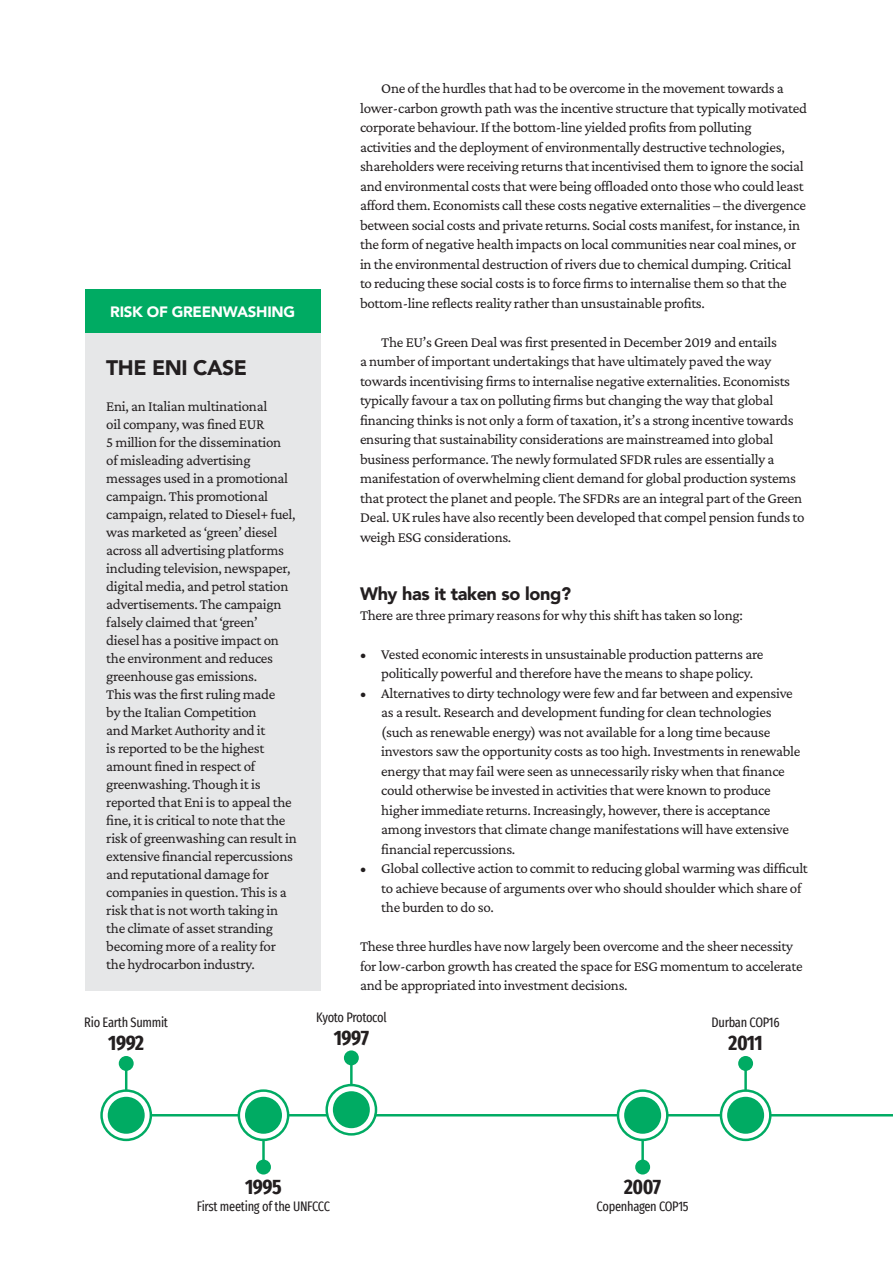
<style>
.page{position:relative;width:893px;height:1263px;background:#fff}
.page>*{position:absolute;margin:0;border:0;box-sizing:border-box;transform-origin:0 0}
.Caption_Headline{font:700 extra-condensed 21px "Fira Sans";letter-spacing:-.02em;color:#231f20}
.t1{font:900 21px "Avenir";letter-spacing:-.02em;color:#231f20}
._2nd_Paragraph{font:900 18px "Avenir";letter-spacing:-.02em;color:#231f20}
._2nd_Paragraph-2{font:15px/19.5px "Crimson Pro";letter-spacing:-.02em;color:#231f20}
.t2{font:900 15px "Avenir";letter-spacing:-.02em;color:#fff}
.Caption_Headline-2{font:extra-condensed 13.5px "Fira Sans";letter-spacing:-.02em;color:#231f20}
</style>
<div class="page">
<div style="left:85px;top:333px;width:235px;height:658px;background:#e6e7e8"></div>
<div style="left:85px;top:289px;width:235px;height:44px;background:#00ab63"></div>
<hr style="left:126px;top:1114px;width:767px;height:2px;background:#00ab63">
<svg style="left:102px;top:1090px;width:49px;height:50px"></svg>
<div style="left:100px;top:1089px;width:52px;height:52px;border:2px solid #00ab63;border-radius:50%"></div>
<div style="left:108px;top:1097px;width:37px;height:37px;background:#00ab63;border-radius:50%"></div>
<hr style="left:125px;top:1063px;width:2px;height:27px;background:#00ab63">
<div style="left:119px;top:1056px;width:15px;height:15px;background:#00ab63;border-radius:50%"></div>
<svg style="left:327px;top:1085px;width:49px;height:49px"></svg>
<div style="left:325px;top:1084px;width:52px;height:51px;border:2px solid #00ab63;border-radius:50%"></div>
<div style="left:333px;top:1091px;width:37px;height:37px;background:#00ab63;border-radius:50%"></div>
<hr style="left:350px;top:1058px;width:3px;height:27px;background:#00ab63">
<div style="left:344px;top:1050px;width:15px;height:15px;background:#00ab63;border-radius:50%"></div>
<svg style="left:721px;top:1090px;width:49px;height:50px"></svg>
<div style="left:720px;top:1089px;width:51px;height:52px;border:2px solid #00ab63;border-radius:50%"></div>
<div style="left:727px;top:1097px;width:37px;height:37px;background:#00ab63;border-radius:50%"></div>
<hr style="left:744px;top:1063px;width:3px;height:27px;background:#00ab63">
<div style="left:738px;top:1056px;width:15px;height:15px;background:#00ab63;border-radius:50%"></div>
<svg style="left:239px;top:1090px;width:49px;height:50px"></svg>
<div style="left:238px;top:1089px;width:51px;height:52px;border:2px solid #00ab63;border-radius:50%"></div>
<div style="left:245px;top:1097px;width:37px;height:37px;background:#00ab63;border-radius:50%"></div>
<hr style="left:262px;top:1140px;width:3px;height:27px;background:#00ab63">
<div style="left:256px;top:1159px;width:15px;height:15px;background:#00ab63;border-radius:50%"></div>
<svg style="left:618px;top:1090px;width:49px;height:50px"></svg>
<div style="left:617px;top:1089px;width:51px;height:52px;border:2px solid #00ab63;border-radius:50%"></div>
<div style="left:624px;top:1097px;width:37px;height:37px;background:#00ab63;border-radius:50%"></div>
<hr style="left:641px;top:1140px;width:3px;height:27px;background:#00ab63">
<div style="left:635px;top:1159px;width:15px;height:15px;background:#00ab63;border-radius:50%"></div>
<p class="t2" style="left:110px;top:299px;width:186px">RISK OF GREENWASHING</p>
<p class="t1" style="left:106px;top:350px;width:142px">THE ENI CASE</p>
<p class="_2nd_Paragraph-2" style="left:106px;top:397px;width:192px;line-height:18px">Eni, an Italian multinational<br>oil company, was fined EUR<br>5 million for the dissemination<br>of misleading advertising messages used in a promotional campaign. This promotional campaign, related to Diesel+ fuel, was marketed as ‘green’ diesel across all advertising platforms including television, newspaper, digital media, and petrol station advertisements. The campaign falsely claimed that ‘green’<br>diesel has a positive impact on the environment and reduces greenhouse gas emissions.<br>This was the first ruling made<br>by the Italian Competition<br>and Market Authority and it<br>is reported to be the highest amount fined in respect of greenwashing. Though it is reported that Eni is to appeal the fine, it is critical to note that the risk of greenwashing can result in extensive financial repercussions and reputational damage for companies in question. This is a risk that is not worth taking in the climate of asset stranding becoming more of a reality for the hydrocarbon industry.</p>
<p class="Caption_Headline-2" style="left:84px;top:1012px;width:85px">Rio Earth Summit</p>
<p class="Caption_Headline" style="left:108px;top:1025px;width:37px">1992</p>
<p class="_2nd_Paragraph-2" style="left:360px;top:78px;width:448px;text-indent:21px">One of the hurdles that had to be overcome in the movement towards a lower-carbon growth path was the incentive structure that typically motivated corporate behaviour. If the bottom-line yielded profits from polluting activities and the deployment of environmentally destructive technologies, shareholders were receiving returns that incentivised them to ignore the social and environmental costs that were being offloaded onto those who could least afford them. Economists call these costs negative externalities – the divergence between social costs and private returns. Social costs manifest, for instance, in the form of negative health impacts on local communities near coal mines, or in the environmental destruction of rivers due to chemical dumping. Critical to reducing these social costs is to force firms to internalise them so that the bottom-line reflects reality rather than unsustainable profits.</p>
<p class="_2nd_Paragraph-2" style="left:360px;top:332px;width:446px;text-indent:21px">The EU’s Green Deal was first presented in December 2019 and entails<br>a number of important undertakings that have ultimately paved the way towards incentivising firms to internalise negative externalities. Economists typically favour a tax on polluting firms but changing the way that global financing thinks is not only a form of taxation, it’s a strong incentive towards ensuring that sustainability considerations are mainstreamed into global business performance. The newly formulated SFDR rules are essentially a manifestation of overwhelming client demand for global production systems that protect the planet and people. The SFDRs are an integral part of the Green Deal. UK rules have also recently been developed that compel pension funds to weigh ESG considerations.</p>
<p class="_2nd_Paragraph" style="left:360px;top:578px;width:212px">Why has it taken so long?</p>
<p class="_2nd_Paragraph-2" style="left:360px;top:605px;width:384px">There are three primary reasons for why this shift has taken so long:</p>
<p class="_2nd_Paragraph-2" style="left:381px;top:644px;width:383px;text-indent:-21px">• Vested economic interests in unsustainable production patterns are politically powerful and therefore have the means to shape policy.</p>
<p class="_2nd_Paragraph-2" style="left:381px;top:683px;width:421px;text-indent:-21px">• Alternatives to dirty technology were few and far between and expensive as a result. Research and development funding for clean technologies (such as renewable energy) was not available for a long time because investors saw the opportunity costs as too high. Investments in renewable energy that may fail were seen as unnecessarily risky when that finance could otherwise be invested in activities that were known to produce higher immediate returns. Increasingly, however, there is acceptance among investors that climate change manifestations will have extensive financial repercussions.</p>
<p class="_2nd_Paragraph-2" style="left:381px;top:858px;width:428px;text-indent:-21px">• Global collective action to commit to reducing global warming was difficult to achieve because of arguments over who should shoulder which share of the burden to do so.</p>
<p class="_2nd_Paragraph-2" style="left:360px;top:936px;width:444px">These three hurdles have now largely been overcome and the sheer necessity for low-carbon growth has created the space for ESG momentum to accelerate and be appropriated into investment decisions.</p>
<p class="Caption_Headline-2" style="left:316px;top:1007px;width:72px">Kyoto Protocol</p>
<p class="Caption_Headline" style="left:334px;top:1020px;width:37px">1997</p>
<p class="Caption_Headline-2" style="left:711px;top:1012px;width:70px">Durban COP16</p>
<p class="Caption_Headline" style="left:729px;top:1025px;width:35px">2011</p>
<p class="Caption_Headline" style="left:245px;top:1169px;width:38px">1995</p>
<p class="Caption_Headline-2" style="left:197px;top:1196px;width:135px">First meeting of the UNFCCC</p>
<p class="Caption_Headline" style="left:624px;top:1169px;width:39px">2007</p>
<p class="Caption_Headline-2" style="left:597px;top:1196px;width:94px">Copenhagen COP15</p>
</div>
